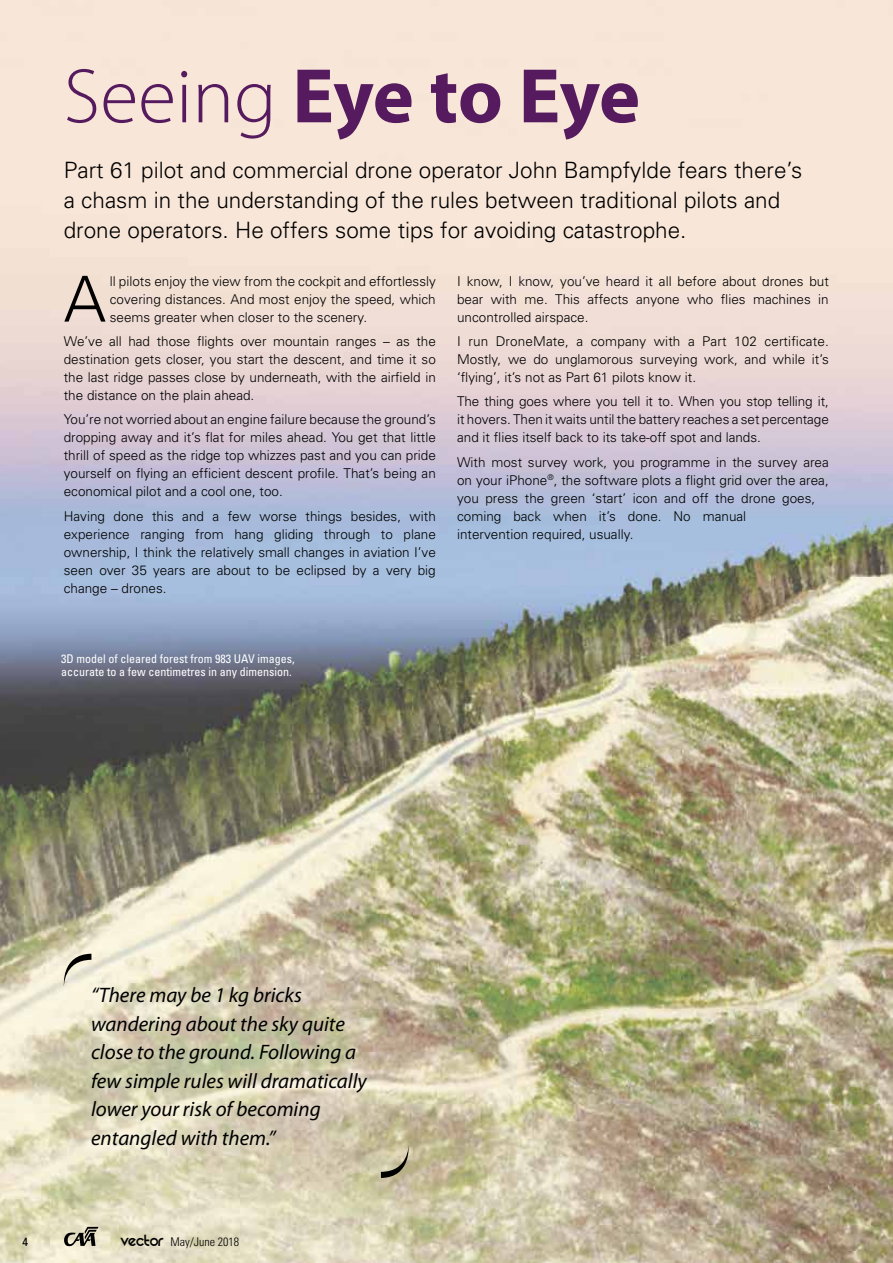
<style>
.page{position:relative;width:893px;height:1263px;background:#fff}
.page>*{position:absolute;margin:0;border:0;box-sizing:border-box;transform-origin:0 0}
.t1{font:700 78px "Myriad Pro";letter-spacing:-.01em;color:#561b5e}
.t2{font:300 63.3px "Univers";color:#000}
.t3{font:300 22.5px/30px "Univers";color:#000}
.t4{font:italic 21px/28.5px "Myriad Pro";color:#000}
.t5{font:300 13.5px/18px "Univers";color:#000;text-align:justify}
.t6{font:condensed 12px/13.5px "Univers";color:#fff}
.t7{font:300 condensed 12px "Univers";color:#000}
.t8{font:12px "Univers";color:#000}
.s1{font-weight:300}
.s2{font-family:"REZ";font-weight:400;font-stretch:normal;font-size:18px}
</style>
<div class="page">
<img style="left:0;top:0;width:893px;height:1263px">
<svg style="left:73px;top:968px;width:312px;height:199px;background:#d4cdb2"></svg>
<svg style="left:61px;top:954px;width:30px;height:32px"></svg>
<svg style="left:381px;top:1145px;width:31px;height:33px"></svg>
<svg style="left:64px;top:1227px;width:34px;height:19px"></svg>
<h1 class="t1" style="left:64px;top:45px;width:578px"><span class="s1">Seeing</span> Eye to Eye</h1>
<h3 class="t3" style="left:64px;top:154px;width:740px">Part 61 pilot and commercial drone operator John Bampfylde fears there’s a chasm in the understanding of the rules between traditional pilots and drone operators. He offers some tips for avoiding catastrophe.</h3>
<h2 class="t2" style="left:64px;top:261px;width:44px">A</h2>
<p class="t5" style="left:110px;top:271px;width:327px">ll pilots enjoy the view from the cockpit and effortlessly covering distances. And most enjoy the speed, which seems greater when closer to the scenery.</p>
<p class="t5" style="left:64px;top:332px;width:374px">We’ve all had those flights over mountain ranges – as the destination gets closer, you start the descent, and time it so the last ridge passes close by underneath, with the airfield in the distance on the plain ahead.</p>
<p class="t5" style="left:64px;top:410px;width:374px">You’re not worried about an engine failure because the ground’s dropping away and it’s flat for miles ahead. You get that little thrill of speed as the ridge top whizzes past and you can pride yourself on flying an efficient descent profile. That’s being an economical pilot and a cool one, too.</p>
<p class="t5" style="left:64px;top:506px;width:374px">Having done this and a few worse things besides, with experience ranging from hang gliding through to plane ownership, I think the relatively small changes in aviation I’ve seen over 35 years are about to be eclipsed by a very big change – drones.</p>
<p class="t5" style="left:457px;top:271px;width:373px">I know, I know, you’ve heard it all before about drones but bear with me. This affects anyone who flies machines in uncontrolled airspace.</p>
<p class="t5" style="left:457px;top:332px;width:373px">I run DroneMate, a company with a Part 102 certificate.<br>Mostly, we do unglamorous surveying work, and while it’s ‘flying’, it’s not as Part 61 pilots know it.</p>
<p class="t5" style="left:457px;top:392px;width:373px">The thing goes where you tell it to. When you stop telling it, it hovers. Then it waits until the battery reaches a set percentage and it flies itself back to its take-off spot and lands.</p>
<p class="t5" style="left:457px;top:452px;width:373px;text-align:left">With most survey work, you programme in the survey area on your iPhone<sup>®</sup>, the software plots a flight grid over the area, you press the green ‘start’ icon and off the drone goes, coming back when it’s done. No manual<br>intervention required, usually.</p>
<p class="t6" style="left:61px;top:651px;width:235px">3D model of cleared forest from 983 UAV images, accurate to a few centimetres in any dimension.</p>
<h3 class="t4" style="left:91px;top:981px;width:277px">“There may be 1 kg bricks wandering about the sky quite close to the ground. Following a few simple rules will dramatically lower your risk of becoming entangled with them.”</h3>
<p class="t8" style="left:22px;top:1234px;width:8px">4</p>
<p class="t7" style="left:121px;top:1234px;width:120px"><span class="s2">vector</span> May/June 2018</p>
</div>
